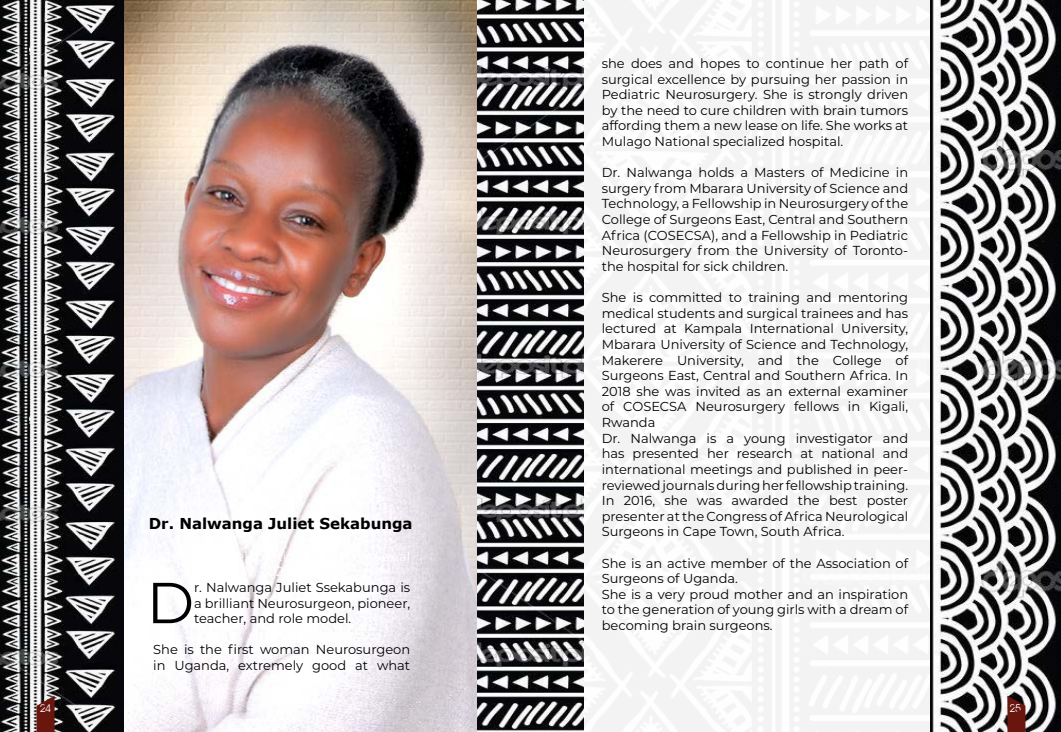
<style>
.page{position:relative;width:1061px;height:732px;background:#fff}
.page>*{position:absolute;margin:0;border:0;box-sizing:border-box;transform-origin:0 0}
.t1{font:57.6px "Montserrat";color:#000}
.t2{font:700 15px "Verdana";color:#000}
.t3{font:13px/15.6px "Montserrat";color:#000;text-align:justify}
.t4{font:12px "BIRTHOFAHERO";color:#fff}
</style>
<div class="page">
<img style="left:583px;top:0;width:346px;height:731px">
<img style="left:123px;top:0;width:354px;height:731px">
<img style="left:477px;top:0;width:106px;height:731px">
<img style="left:0;top:0;width:123px;height:731px">
<img style="left:929px;top:0;width:131px;height:731px">
<svg style="left:37px;top:695px;width:17px;height:36px"></svg>
<svg style="left:1007px;top:695px;width:18px;height:36px"></svg>
<p class="t2" style="left:149px;top:512px;width:265px">Dr. Nalwanga Juliet Sekabunga</p>
<h1 class="t1" style="left:147px;top:563px;width:49px">D</h1>
<p class="t3" style="left:194px;top:579px;width:217px">r. Nalwanga Juliet Ssekabunga is a brilliant Neurosurgeon, pioneer, teacher, and role model.</p>
<p class="t3" style="left:153px;top:641px;width:258px">She is the first woman Neurosurgeon in Uganda, extremely good at what</p>
<p class="t3" style="left:601px;top:55px;width:308px">she does and hopes to continue her path of surgical excellence by pursuing her passion in Pediatric Neurosurgery. She is strongly driven by the need to cure children with brain tumors affording them a new lease on life. She works at Mulago National specialized hospital.</p>
<p class="t3" style="left:601px;top:164px;width:308px">Dr. Nalwanga holds a Masters of Medicine in surgery from Mbarara University of Science and Technology, a Fellowship in Neurosurgery of the College of Surgeons East, Central and Southern Africa (COSECSA), and a Fellowship in Pediatric Neurosurgery from the University of Toronto&shy;the hospital for sick children.</p>
<p class="t3" style="left:601px;top:289px;width:308px;text-align:left">She is committed to training and mentoring medical students and surgical trainees and has lectured at Kampala International University, Mbarara University of Science and Technology, Makerere University, and the College of Surgeons East, Central and Southern Africa. In 2018 she was invited as an external examiner of COSECSA Neurosurgery fellows in Kigali, Rwanda<br>Dr. Nalwanga is a young investigator and has presented her research at national and international meetings and published in peer&shy;reviewed journals during her fellowship training.<br>In 2016, she was awarded the best poster presenter at the Congress of Africa Neurological Surgeons in Cape Town, South Africa.</p>
<p class="t3" style="left:601px;top:554px;width:308px;text-align:left">She is an active member of the Association of Surgeons of Uganda.<br>She is a very proud mother and an inspiration to the generation of young girls with a dream of becoming brain surgeons.</p>
<p class="t4" style="left:40px;top:701px;width:12px">24</p>
<p class="t4" style="left:1010px;top:701px;width:12px">25</p>
</div>
